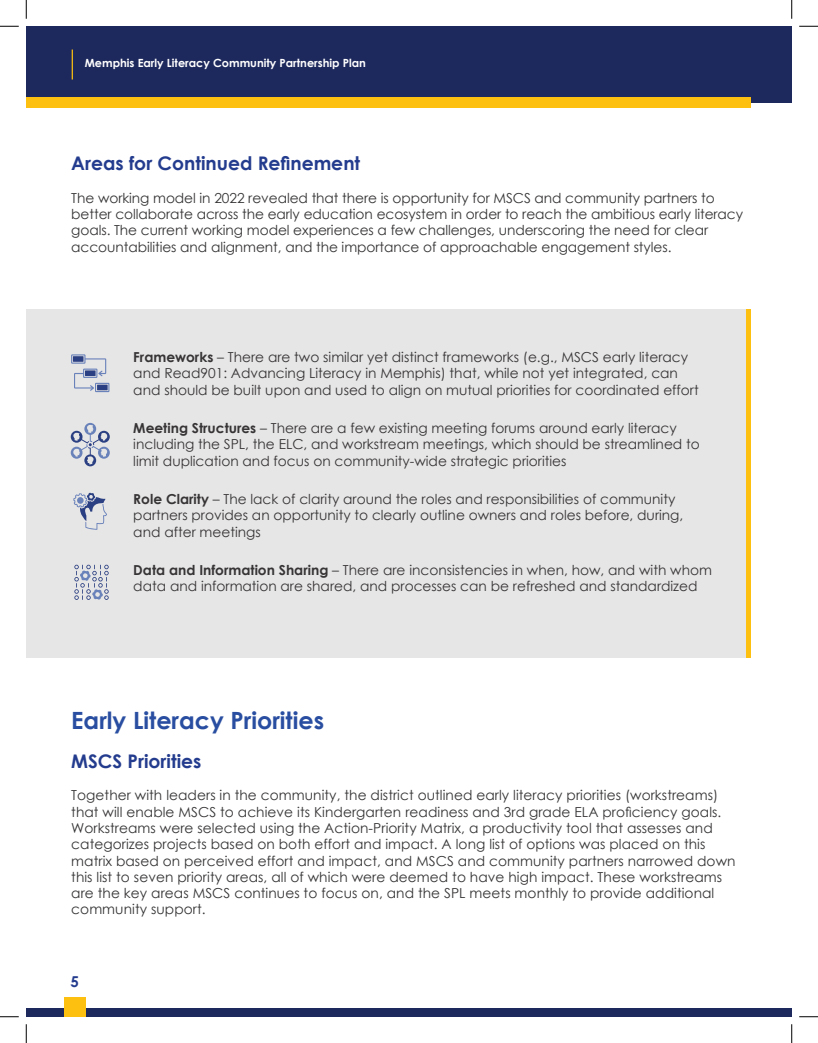
<style>
.page{position:relative;width:818px;height:1043px;background:#fff}
.page>*{position:absolute;margin:0;border:0;box-sizing:border-box;transform-origin:0 0}
.t1{font:700 23.75px "Century Gothic";color:#294ea1}
.Subtitle{font:700 18.75px "Century Gothic";color:#243c8e}
.t2{font:700 15px "Century Gothic";color:#243c8e}
.t3{font:13.75px/16.2px "Century Gothic";color:#363434}
.t4{font:700 11.25px "Century Gothic";color:#fff}
.s1{font-weight:700}
</style>
<div class="page">
<div style="left:26px;top:26px;width:765px;height:77px;background:#1d285c"></div>
<div style="left:26px;top:97px;width:724px;height:11px;background:#fdc011"></div>
<hr style="left:72px;top:49px;width:1px;height:30px;background:#fdc011">
<div style="left:26px;top:1007px;width:765px;height:9px;background:#1d285c"></div>
<div style="left:64px;top:996px;width:21px;height:20px;background:#fdc011"></div>
<div style="left:26px;top:309px;width:721px;height:348px;background:#e7e6e6"></div>
<hr style="left:746px;top:309px;width:4px;height:348px;background:#fdc011">
<svg style="left:71px;top:423px;width:39px;height:43px"></svg>
<svg style="left:74px;top:564px;width:35px;height:36px"></svg>
<svg style="left:71px;top:354px;width:38px;height:38px"></svg>
<svg style="left:73px;top:492px;width:34px;height:38px"></svg>
<svg style="left:0;top:25px;width:19px;height:2px"></svg>
<svg style="left:799px;top:25px;width:19px;height:2px"></svg>
<svg style="left:0;top:1016px;width:19px;height:1px"></svg>
<svg style="left:799px;top:1016px;width:19px;height:1px"></svg>
<svg style="left:25px;top:0;width:2px;height:19px"></svg>
<svg style="left:25px;top:1024px;width:2px;height:18px"></svg>
<svg style="left:791px;top:0;width:1px;height:19px"></svg>
<svg style="left:791px;top:1024px;width:1px;height:18px"></svg>
<p class="t4" style="left:85px;top:54px;width:283px">Memphis Early Literacy Community Partnership Plan</p>
<p class="Subtitle" style="left:71px;top:149px;width:290px">Areas for Continued Refinement</p>
<p class="t3" style="left:71px;top:189px;width:673px">The working model in 2022 revealed that there is opportunity for MSCS and community partners to better collaborate across the early education ecosystem in order to reach the ambitious early literacy goals. The current working model experiences a few challenges, underscoring the need for clear accountabilities and alignment, and the importance of approachable engagement styles.</p>
<p class="t3" style="left:133px;top:348px;width:567px"><span class="s1">Frameworks</span> – There are two similar yet distinct frameworks (e.g., MSCS early literacy and Read901: Advancing Literacy in Memphis) that, while not yet integrated, can and should be built upon and used to align on mutual priorities for coordinated effort</p>
<p class="t3" style="left:133px;top:419px;width:568px"><span class="s1">Meeting Structures</span> – There are a few existing meeting forums around early literacy including the SPL, the ELC, and workstream meetings, which should be streamlined to limit duplication and focus on community-wide strategic priorities</p>
<p class="t3" style="left:133px;top:490px;width:551px"><span class="s1">Role Clarity</span> – The lack of clarity around the roles and responsibilities of community partners provides an opportunity to clearly outline owners and roles before, during, and after meetings</p>
<p class="t3" style="left:133px;top:561px;width:580px"><span class="s1">Data and Information Sharing</span> – There are inconsistencies in when, how, and with whom data and information are shared, and processes can be refreshed and standardized</p>
<p class="t1" style="left:71px;top:702px;width:254px">Early Literacy Priorities</p>
<p class="Subtitle" style="left:71px;top:746px;width:132px">MSCS Priorities</p>
<p class="t3" style="left:71px;top:787px;width:665px">Together with leaders in the community, the district outlined early literacy priorities (workstreams) that will enable MSCS to achieve its Kindergarten readiness and 3rd grade ELA proficiency goals.<br>Workstreams were selected using the Action-Priority Matrix, a productivity tool that assesses and categorizes projects based on both effort and impact. A long list of options was placed on this matrix based on perceived effort and impact, and MSCS and community partners narrowed down this list to seven priority areas, all of which were deemed to have high impact. These workstreams are the key areas MSCS continues to focus on, and the SPL meets monthly to provide additional community support.</p>
<p class="t2" style="left:70px;top:970px;width:10px">5</p>
</div>
